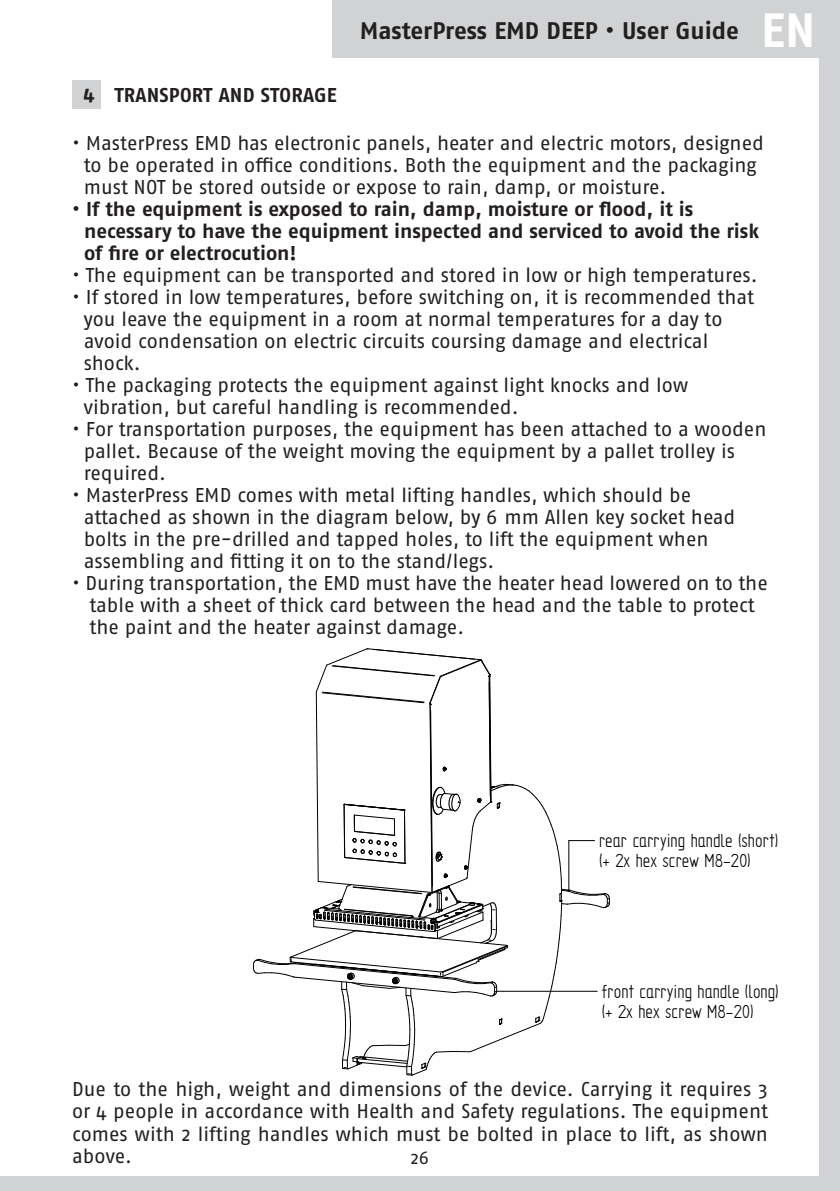
<style>
.page{position:relative;width:840px;height:1191px;background:#fff}
.page>*{position:absolute;margin:0;border:0;box-sizing:border-box;transform-origin:0 0}
.t1{font:700 48px "Fago Pro";color:#fff}
.t2{font:700 24px "Fago Pro";color:#231f20}
.t3{font:21.4px/20px "Solid Edge ISO";color:#000}
.t4{font:20px/22px "Fago Pro";color:#231f20;text-align:justify}
.t5{font:700 20px "Fago Pro";color:#231f20}
.t6{font:18px "Fago Pro";color:#231f20}
</style>
<div class="page">
<div style="left:818px;top:0;width:21px;height:1191px;background:#d1d2d4"></div>
<div style="left:332px;top:0;width:507px;height:58px;background:#d1d2d4"></div>
<div style="left:0;top:1176px;width:839px;height:15px;background:#d1d2d4"></div>
<div style="left:72px;top:81px;width:28px;height:28px;background:#d1d2d4"></div>
<svg style="left:253px;top:648px;width:357px;height:428px"></svg>
<hr style="left:496px;top:991px;width:101px;height:1px;background:#000">
<p class="t5" style="left:83px;top:81px;width:13px">4</p>
<p class="t5" style="left:114px;top:83px;width:223px">TRANSPORT AND STORAGE</p>
<p class="t2" style="left:359px;top:16px;width:381px">MasterPress EMD DEEP • User Guide</p>
<p class="t1" style="left:760px;top:1px;width:56px">EN</p>
<p class="t4" style="left:72px;top:132px;width:693px">• MasterPress EMD has electronic panels, heater and electric motors, designed</p>
<p class="t4" style="left:84px;top:154px;width:674px">to be operated in office conditions. Both the equipment and the packaging</p>
<p class="t4" style="left:84px;top:176px;width:584px">must NOT be stored outside or expose to rain, damp, or moisture.</p>
<p class="t5" style="left:72px;top:197px;width:622px">• If the equipment is exposed to rain, damp, moisture or flood, it is</p>
<p class="t5" style="left:84px;top:219px;width:676px">necessary to have the equipment inspected and serviced to avoid the risk</p>
<p class="t5" style="left:84px;top:241px;width:214px">of fire or electrocution!</p>
<p class="t4" style="left:72px;top:264px;width:686px">• The equipment can be transported and stored in low or high temperatures.</p>
<p class="t4" style="left:72px;top:286px;width:683px">• If stored in low temperatures, before switching on, it is recommended that</p>
<p class="t4" style="left:83px;top:308px;width:640px">you leave the equipment in a room at normal temperatures for a day to</p>
<p class="t4" style="left:84px;top:330px;width:625px">avoid condensation on electric circuits coursing damage and electrical</p>
<p class="t4" style="left:84px;top:352px;width:58px">shock.</p>
<p class="t4" style="left:72px;top:374px;width:617px">• The packaging protects the equipment against light knocks and low</p>
<p class="t4" style="left:83px;top:396px;width:436px">vibration, but careful handling is recommended.</p>
<p class="t4" style="left:72px;top:418px;width:695px">• For transportation purposes, the equipment has been attached to a wooden</p>
<p class="t4" style="left:84px;top:440px;width:652px">pallet. Because of the weight moving the equipment by a pallet trolley is</p>
<p class="t4" style="left:84px;top:462px;width:84px">required.</p>
<p class="t4" style="left:72px;top:484px;width:620px">• MasterPress EMD comes with metal lifting handles, which should be</p>
<p class="t4" style="left:84px;top:506px;width:652px">attached as shown in the diagram below, by 6 mm Allen key socket head</p>
<p class="t4" style="left:84px;top:528px;width:626px">bolts in the pre-drilled and tapped holes, to lift the equipment when</p>
<p class="t4" style="left:84px;top:550px;width:412px">assembling and fitting it on to the stand/legs.</p>
<p class="t4" style="left:72px;top:572px;width:697px">• During transportation, the EMD must have the heater head lowered on to the</p>
<p class="t4" style="left:89px;top:594px;width:666px">table with a sheet of thick card between the head and the table to protect</p>
<p class="t4" style="left:89px;top:616px;width:376px">the paint and the heater against damage.</p>
<p class="t3" style="left:598px;top:830px;width:180px">rear carrying handle (short) (+ 2x hex screw M8-20)</p>
<p class="t3" style="left:601px;top:981px;width:178px">front carrying handle (long) (+ 2x hex screw M8-20)</p>
<p class="t4" style="left:72px;top:1078px;width:697px">Due to the high, weight and dimensions of the device. Carrying it requires 3 or 4 people in accordance with Health and Safety regulations. The equipment comes with 2 lifting handles which must be bolted in place to lift, as shown above.</p>
<p class="t6" style="left:410px;top:1146px;width:20px">26</p>
</div>
